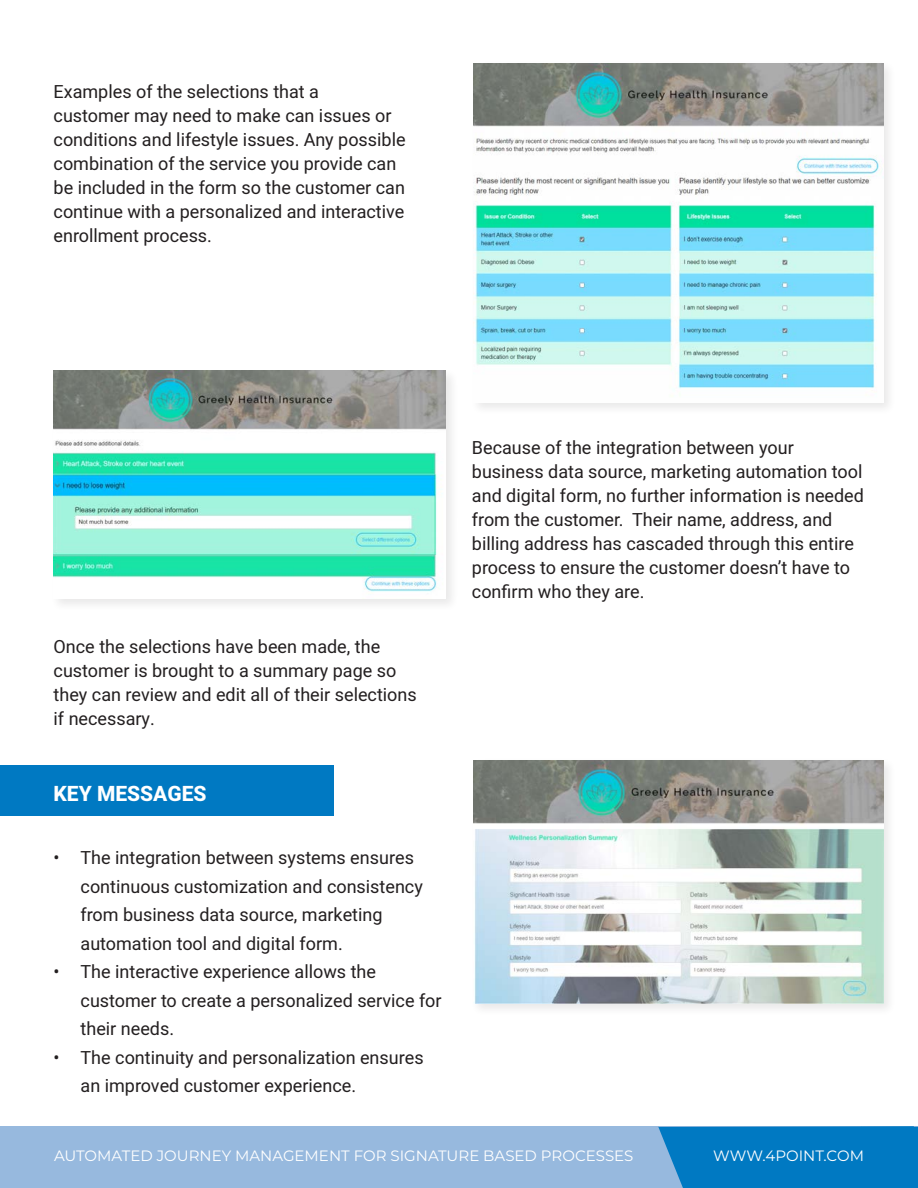
<style>
.page{position:relative;width:918px;height:1188px;background:#fff}
.page>*{position:absolute;margin:0;border:0;box-sizing:border-box;transform-origin:0 0}
.t1{font:800 21px "Heebo";color:#fff}
.t2{font:18px/24px "Heebo";color:#231f20}
.t3{font:15px "Montserrat";color:#fff}
</style>
<div class="page">
<div style="left:0;top:1126px;width:918px;height:62px;background:#97b9de"></div>
<svg style="left:658px;top:1126px;width:260px;height:62px;background:#097dc3"></svg>
<div style="left:470px;top:60px;width:426px;height:355px;background:#231f20;opacity:.1"></div>
<img style="left:473px;top:64px;width:410px;height:338px">
<div style="left:50px;top:368px;width:409px;height:244px;background:#231f20;opacity:.1"></div>
<img style="left:54px;top:371px;width:392px;height:227px">
<div style="left:470px;top:757px;width:426px;height:260px;background:#f8f7f8"></div>
<img style="left:473px;top:760px;width:410px;height:244px">
<div style="left:0;top:765px;width:333px;height:51px;background:#0079c2"></div>
<p class="t2" style="left:54px;top:80px;width:354px">Examples of the selections that a<br>customer may need to make can issues or conditions and lifestyle issues. Any possible combination of the service you provide can be included in the form so the customer can continue with a personalized and interactive enrollment process.</p>
<p class="t2" style="left:54px;top:635px;width:365px">Once the selections have been made, the customer is brought to a summary page so they can review and edit all of their selections if necessary.</p>
<p class="t1" style="left:54px;top:779px;width:155px">KEY MESSAGES</p>
<p class="t2" style="left:81px;top:843px;width:344px;line-height:28.5px;text-indent:-27px">• The integration between systems ensures continuous customization and consistency from business data source, marketing automation tool and digital form.</p>
<p class="t2" style="left:81px;top:957px;width:363px;line-height:28.5px;text-indent:-27px">• The interactive experience allows the customer to create a personalized service for their needs.</p>
<p class="t2" style="left:81px;top:1043px;width:345px;line-height:28.5px;text-indent:-27px">• The continuity and personalization ensures an improved customer experience.</p>
<p class="t2" style="left:472px;top:436px;width:394px">Because of the integration between your business data source, marketing automation tool and digital form, no further information is needed from the customer. Their name, address, and billing address has cascaded through this entire process to ensure the customer doesn’t have to confirm who they are.</p>
<p class="t3" style="left:54px;top:1145px;width:581px">AUTOMATED JOURNEY MANAGEMENT FOR SIGNATURE BASED PROCESSES</p>
<p class="t3" style="left:713px;top:1145px;width:152px">WWW.4POINT.COM</p>
</div>
